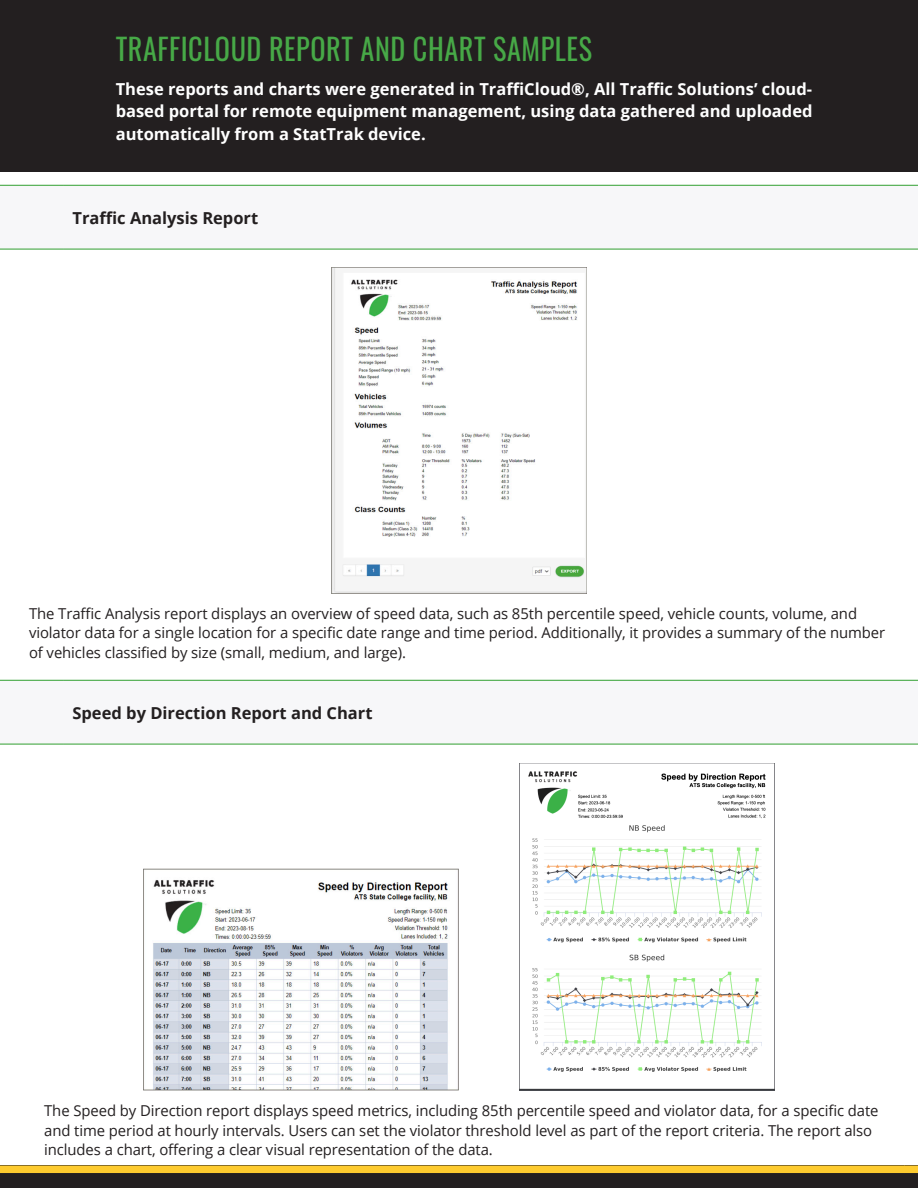
<style>
.page{position:relative;width:918px;height:1188px;background:#fff}
.page>*{position:absolute;margin:0;border:0;box-sizing:border-box;transform-origin:0 0}
.H1_Cover{font:30px "Oswald";letter-spacing:.02em;color:#47a947;scale:.94 1}
.Body_Copy{font:700 16.5px/22.5px "Open Sans";color:#fff;text-align:justify}
.Body_Copy-2{font:700 16.5px "Open Sans";color:#231f20}
.t1{font:15px/19.5px "Open Sans";letter-spacing:-.005em;color:#231f20}
</style>
<div class="page">
<div style="left:0;top:1166px;width:918px;height:22px;background:#231f20"></div>
<div style="left:0;top:1166px;width:918px;height:7px;background:#fecb2f"></div>
<div style="left:0;top:0;width:918px;height:172px;background:#231f20"></div>
<hr style="left:0;top:185px;width:64px;height:1px;background:#47a947">
<hr style="left:64px;top:185px;width:854px;height:1px;background:#47a947">
<hr style="left:0;top:249px;width:64px;height:1px;background:#47a947">
<hr style="left:64px;top:249px;width:854px;height:1px;background:#47a947">
<hr style="left:0;top:680px;width:64px;height:1px;background:#47a947">
<hr style="left:64px;top:680px;width:854px;height:1px;background:#47a947">
<hr style="left:0;top:744px;width:64px;height:1px;background:#47a947">
<hr style="left:64px;top:744px;width:854px;height:1px;background:#47a947">
<img style="left:332px;top:267px;width:254px;height:327px">
<img style="left:144px;top:868px;width:315px;height:222px">
<img style="left:519px;top:763px;width:255px;height:327px">
<p class="H1_Cover" style="left:116px;top:22px;width:508px">TRAFFICLOUD REPORT AND CHART SAMPLES</p>
<p class="Body_Copy" style="left:116px;top:77px;width:698px">These reports and charts were generated in TraffiCloud®, All Traffic Solutions’ cloud&shy;based portal for remote equipment management, using data gathered and uploaded automatically from a StatTrak device.</p>
<p class="Body_Copy-2" style="left:72px;top:206px;width:187px">Traffic Analysis Report</p>
<p class="t1" style="left:29px;top:603px;width:858px">The Traffic Analysis report displays an overview of speed data, such as 85th percentile speed, vehicle counts, volume, and violator data for a single location for a specific date range and time period. Additionally, it provides a summary of the number of vehicles classified by size (small, medium, and large).</p>
<p class="Body_Copy-2" style="left:72px;top:701px;width:302px">Speed by Direction Report and Chart</p>
<p class="t1" style="left:44px;top:1101px;width:836px">The Speed by Direction report displays speed metrics, including 85th percentile speed and violator data, for a specific date and time period at hourly intervals. Users can set the violator threshold level as part of the report criteria. The report also includes a chart, offering a clear visual representation of the data.</p>
</div>
